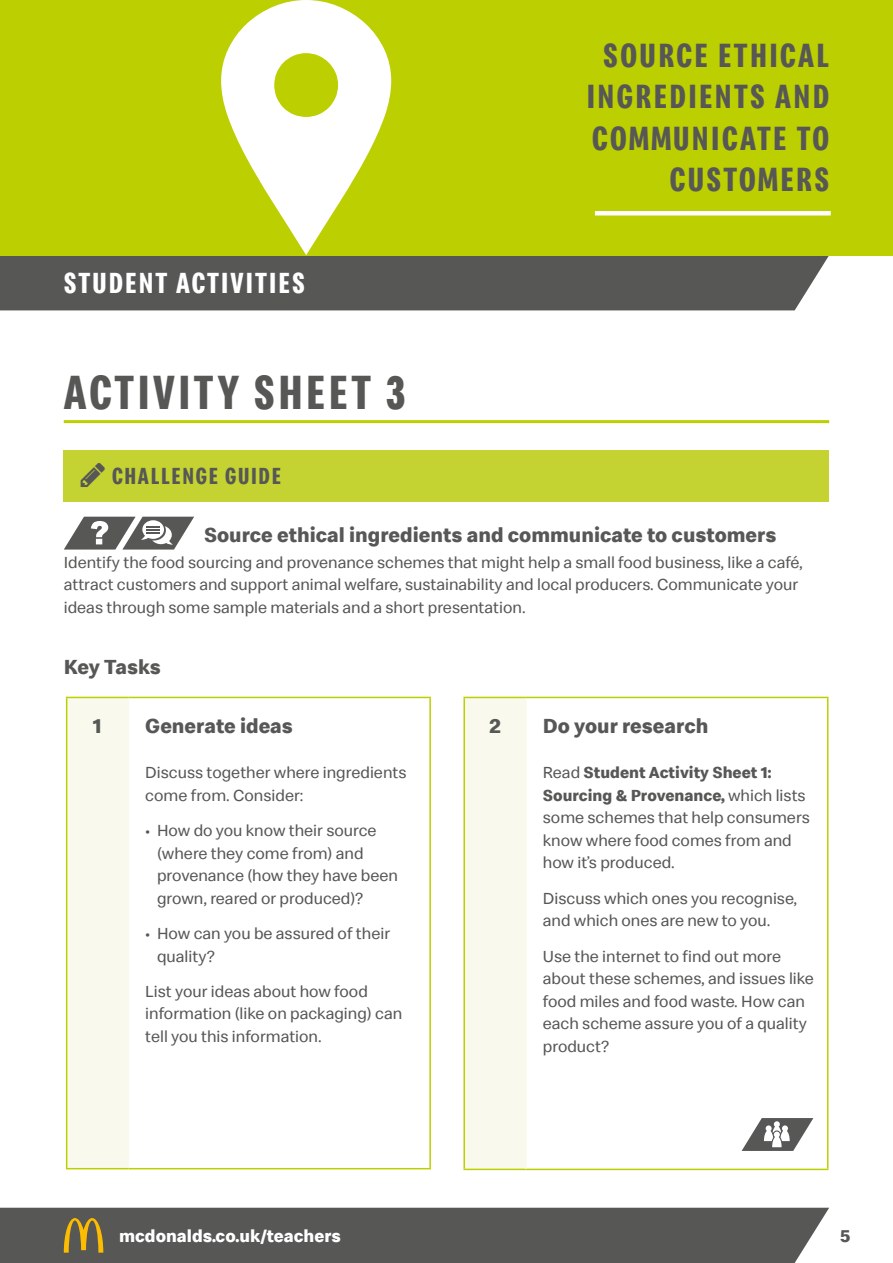
<style>
.page{position:relative;width:893px;height:1263px;background:#fff}
.page>*{position:absolute;margin:0;border:0;box-sizing:border-box;transform-origin:0 0}
.t1{font:700 49.5px "Speedee Condensed";letter-spacing:.07em;color:#575756}
.t2{font:700 34.65px/41.5px "Speedee Condensed";letter-spacing:.07em;color:#575756;text-align:right}
.t3{font:700 30px "Speedee Condensed";letter-spacing:.07em;color:#fff}
.t4{font:700 24px "Speedee Condensed";letter-spacing:.07em;color:#575756}
.t5{font:700 21px "Speedee";color:#575756}
.t6{font:700 18px "Speedee";color:#fff}
.t7{font:700 18px "Speedee";color:#575756}
.t8{font:16.5px/22.5px "Speedee";color:#575756}
.s1{font-weight:700}
</style>
<div class="page">
<div style="left:464px;top:697px;width:62px;height:472px;background:#f9faed"></div>
<hr style="left:463px;top:1169px;width:63px;height:1px;background:#bccf00">
<hr style="left:526px;top:1169px;width:302px;height:1px;background:#bccf00">
<hr style="left:463px;top:698px;width:2px;height:471px;background:#bccf00">
<hr style="left:463px;top:697px;width:63px;height:1px;background:#bccf00">
<hr style="left:525px;top:698px;width:2px;height:471px;background:#f9faed">
<hr style="left:526px;top:697px;width:302px;height:1px;background:#bccf00">
<hr style="left:827px;top:698px;width:1px;height:471px;background:#bccf00">
<div style="left:0;top:255px;width:829px;height:55px;background:#575756"></div>
<hr style="left:64px;top:420px;width:765px;height:3px;background:#bccf00">
<div style="left:0;top:1208px;width:829px;height:55px;background:#575756"></div>
<div style="left:64px;top:451px;width:765px;height:51px;background:#c4d331"></div>
<div style="left:67px;top:697px;width:61px;height:472px;background:#f9faed"></div>
<hr style="left:66px;top:1168px;width:62px;height:1px;background:#bccf00">
<hr style="left:128px;top:1168px;width:303px;height:1px;background:#bccf00">
<hr style="left:66px;top:698px;width:1px;height:470px;background:#bccf00">
<hr style="left:66px;top:697px;width:62px;height:1px;background:#bccf00">
<hr style="left:128px;top:698px;width:1px;height:470px;background:#f9faed">
<hr style="left:128px;top:697px;width:303px;height:1px;background:#bccf00">
<hr style="left:429px;top:698px;width:2px;height:470px;background:#bccf00">
<div style="left:0;top:0;width:893px;height:255px;background:#bccf00"></div>
<hr style="left:595px;top:211px;width:236px;height:4px;background:#fff">
<svg style="left:221px;top:0;width:170px;height:255px"></svg>
<svg style="left:64px;top:517px;width:130px;height:32px"></svg>
<svg style="left:742px;top:1118px;width:71px;height:33px"></svg>
<svg style="left:64px;top:1218px;width:39px;height:35px"></svg>
<h3 class="t3" style="left:64px;top:265px;width:243px">STUDENT ACTIVITIES</h3>
<h1 class="t1" style="left:64px;top:362px;width:343px">ACTIVITY SHEET 3</h1>
<h3 class="t4" style="left:112px;top:461px;width:170px">CHALLENGE GUIDE</h3>
<h2 class="t2" style="left:587px;top:35px;width:244px">SOURCE ETHICAL<br>INGREDIENTS AND<br>COMMUNICATE TO<br>CUSTOMERS</h2>
<p class="t5" style="left:204px;top:522px;width:574px">Source ethical ingredients and communicate to customers</p>
<p class="t8" style="left:64px;top:551px;width:740px">Identify the food sourcing and provenance schemes that might help a small food business, like a café, attract customers and support animal welfare, sustainability and local producers. Communicate your ideas through some sample materials and a short presentation.</p>
<p class="t5" style="left:64px;top:653px;width:99px">Key Tasks</p>
<p class="t5" style="left:93px;top:713px;width:11px">1</p>
<p class="t5" style="left:145px;top:713px;width:149px">Generate ideas</p>
<p class="t8" style="left:145px;top:762px;width:263px">Discuss together where ingredients come from. Consider:</p>
<p class="t8" style="left:157px;top:819px;width:242px;text-indent:-12px">• How do you know their source (where they come from) and provenance (how they have been grown, reared or produced)?</p>
<p class="t8" style="left:157px;top:922px;width:235px;text-indent:-12px">• How can you be assured of their quality?</p>
<p class="t8" style="left:145px;top:980px;width:258px">List your ideas about how food information (like on packaging) can tell you this information.</p>
<p class="t5" style="left:489px;top:713px;width:13px">2</p>
<p class="t5" style="left:543px;top:713px;width:167px">Do your research</p>
<p class="t8" style="left:543px;top:762px;width:269px">Read <span class="s1">Student Activity Sheet 1:<br>Sourcing &amp; Provenance,</span> which lists some schemes that help consumers know where food comes from and how it’s produced.</p>
<p class="t8" style="left:543px;top:887px;width:256px">Discuss which ones you recognise, and which ones are new to you.</p>
<p class="t8" style="left:543px;top:945px;width:273px">Use the internet to find out more about these schemes, and issues like food miles and food waste. How can each scheme assure you of a quality product?</p>
<p class="t6" style="left:119px;top:1224px;width:223px">mcdonalds.co.uk/teachers</p>
<p class="t7" style="left:840px;top:1224px;width:12px">5</p>
</div>
